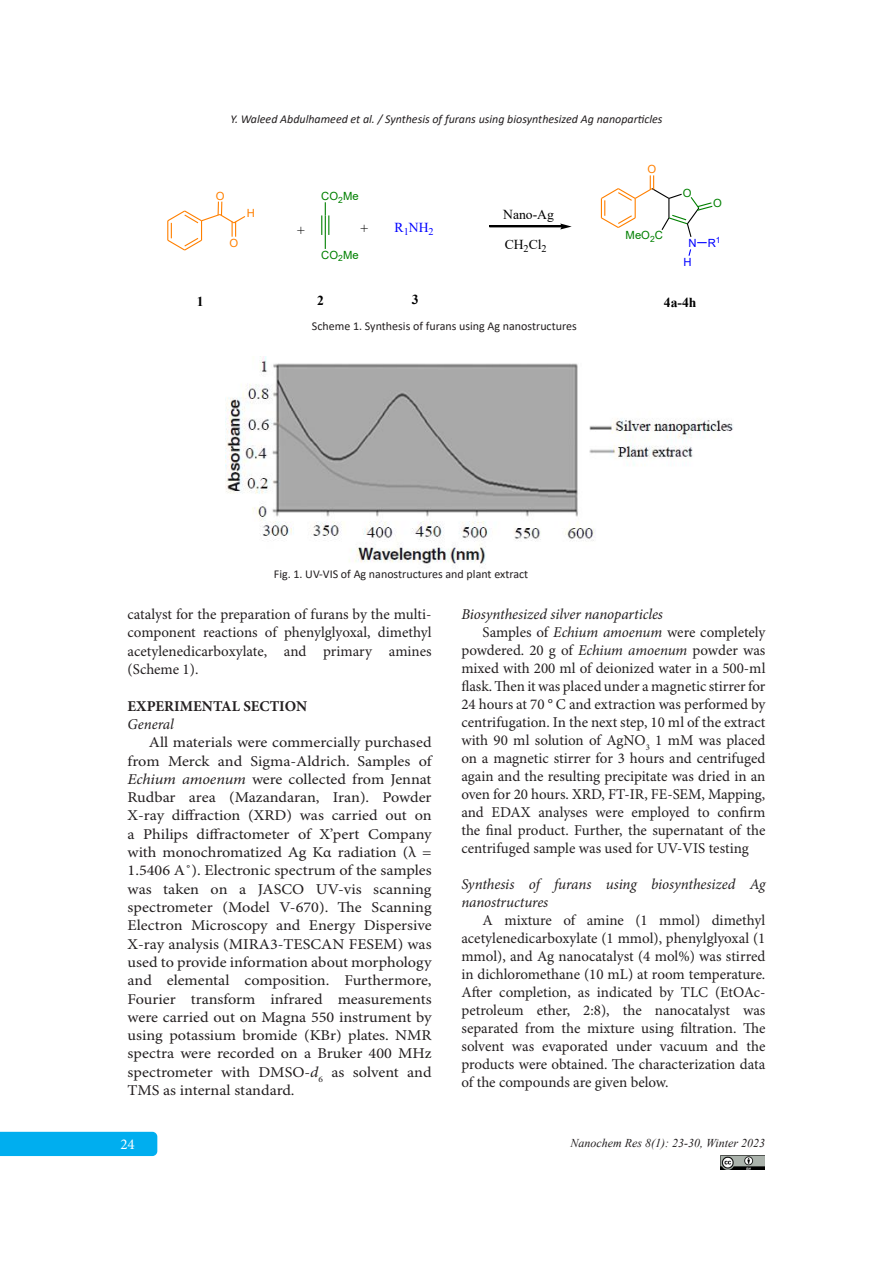
<style>
.page{position:relative;width:893px;height:1263px;background:#fff}
.page>*{position:absolute;margin:0;border:0;box-sizing:border-box;transform-origin:0 0}
.t1{font:17.55px "Times New Roman";color:#000}
.t2{font:15px/18px "Minion Pro";color:#231f20;text-align:justify}
.t3{font:15px/18.3px "Minion Pro";color:#231f20;text-align:justify;scale:1.08 1}
.t4{font:italic 15px/18px "Minion Pro";letter-spacing:-.01em;color:#231f20}
.t5{font:700 15px "Minion Pro";color:#231f20}
.t6{font:15px "Minion Pro";color:#fff}
.t7{font:14.55px "Times New Roman";color:#000}
.t8{font:13.65px "Times New Roman";color:#000}
.t9{font:700 13.65px "Times New Roman";color:#000}
.t10{font:13.65px "Times New Roman";color:#00f}
.t11{font:13.5px "Times New Roman";color:#000}
.t12{font:12.75px "Times New Roman";color:#000}
.t13{font:12px "Calibri";color:#231f20}
.t14{font:italic 12px "Calibri";color:#231f20}
.t15{font:italic 12px "Times New Roman";color:#231f20}
.t16{font:11.25px "Arial";letter-spacing:.005em;color:#008000}
.t17{font:11.25px "Arial";color:#ff8000}
.t18{font:11.25px/18.9px "Arial";color:#00f}
.t19{font:11.1px "Arial";color:#000}
.t20{font:10.5px "Arial";letter-spacing:.01em;color:#000}
.s1{font-style:italic}
</style>
<div class="page">
<div style="left:0;top:1132px;width:157px;height:24px;background:#00aeef"></div>
<img style="left:720px;top:1155px;width:44px;height:15px">
<svg style="left:321px;top:202px;width:8px;height:47px"></svg>
<svg style="left:560px;top:223px;width:12px;height:6px"></svg>
<hr style="left:490px;top:227px;width:72px;height:1px;background:#000">
<hr style="left:489px;top:226px;width:73px;height:1px;background:#000">
<svg style="left:167px;top:202px;width:79px;height:49px"></svg>
<svg style="left:600px;top:175px;width:113px;height:81px"></svg>
<img style="left:226px;top:357px;width:507px;height:208px">
<p class="t14" style="left:230px;top:111px;width:434px">Y. Waleed Abdulhameed et al. / Synthesis of furans using biosynthesized Ag nanoparticles</p>
<p class="t17" style="left:216px;top:188px;width:10px">O</p>
<p class="t17" style="left:229px;top:235px;width:10px">O</p>
<p class="t17" style="left:247px;top:206px;width:10px">H</p>
<p class="t8" style="left:297px;top:220px;width:9px">+</p>
<p class="t16" style="left:321px;top:189px;width:39px">CO<sub>2</sub>Me</p>
<p class="t8" style="left:360px;top:218px;width:9px">+</p>
<p class="t16" style="left:321px;top:247px;width:39px">CO<sub>2</sub>Me</p>
<p class="t10" style="left:395px;top:217px;width:41px">R<sub>1</sub>NH<sub>2</sub></p>
<p class="t8" style="left:503px;top:205px;width:52px">Nano-Ag</p>
<p class="t8" style="left:505px;top:235px;width:44px">CH<sub>2</sub>Cl<sub>2</sub></p>
<p class="t17" style="left:647px;top:162px;width:10px">O</p>
<p class="t16" style="left:625px;top:227px;width:39px">MeO<sub>2</sub>C</p>
<p class="t16" style="left:683px;top:185px;width:10px">O</p>
<p class="t16" style="left:713px;top:196px;width:10px">O</p>
<p class="t18" style="left:683px;top:234px;width:39px;text-indent:5px">N R<sup>1<br></sup>H</p>
<p class="t9" style="left:197px;top:291px;width:8px">1</p>
<p class="t9" style="left:317px;top:290px;width:8px">2</p>
<p class="t9" style="left:412px;top:290px;width:8px">3</p>
<p class="t9" style="left:664px;top:293px;width:34px">4a-4h</p>
<p class="t13" style="left:312px;top:318px;width:266px">Scheme 1. Synthesis of furans using Ag nanostructures</p>
<p class="t13" style="left:274px;top:566px;width:256px">Fig. 1. UV-VIS of Ag nanostructures and plant extract</p>
<p class="t20" style="left:440px;top:573px;width:10px">O</p>
<p class="t20" style="left:259px;top:605px;width:36px">MeO<sub>2</sub>C</p>
<p class="t20" style="left:329px;top:602px;width:9px">N</p>
<p class="t20" style="left:348px;top:602px;width:14px">R<sub>1</sub></p>
<p class="t4" style="left:461px;top:605px;width:203px">Biosynthesized silver nanoparticles</p>
<p class="t2" style="left:461px;top:623px;width:306px;text-indent:21px">Samples of <span class="s1">Echium amoenum</span> were completely powdered. 20 g of <span class="s1">Echium amoenum</span> powder was mixed with 200 ml of deionized water in a 500-ml flask. Then it was placed under a magnetic stirrer for 24 hours at 70 ° C and extraction was performed by centrifugation. In the next step, 10 ml of the extract with 90 ml solution of AgNO<sub>3</sub> 1 mM was placed on a magnetic stirrer for 3 hours and centrifuged again and the resulting precipitate was dried in an oven for 20 hours. XRD, FT-IR, FE-SEM, Mapping, and EDAX analyses were employed to confirm the final product. Further, the supernatant of the centrifuged sample was used for UV-VIS testing</p>
<p class="t4" style="left:461px;top:875px;width:306px">Synthesis of furans using biosynthesized Ag nanostructures</p>
<p class="t2" style="left:461px;top:911px;width:306px;text-indent:21px">A mixture of amine (1 mmol) dimethyl acetylenedicarboxylate (1 mmol), phenylglyoxal (1 mmol), and Ag nanocatalyst (4 mol%) was stirred in dichloromethane (10 mL) at room temperature.<br>After completion, as indicated by TLC (EtOAc&shy;petroleum ether, 2:8), the nanocatalyst was separated from the mixture using filtration. The solvent was evaporated under vacuum and the products were obtained. The characterization data of the compounds are given below.</p>
<p class="t2" style="left:128px;top:606px;width:306px">catalyst for the preparation of furans by the multi&shy;component reactions of phenylglyoxal, dimethyl acetylenedicarboxylate, and primary amines (Scheme 1).</p>
<p class="t5" style="left:128px;top:695px;width:181px">EXPERIMENTAL SECTION</p>
<p class="t4" style="left:128px;top:715px;width:48px">General</p>
<p class="t3" style="left:128px;top:734px;width:283px;text-indent:21px">All materials were commercially purchased from Merck and Sigma-Aldrich. Samples of <span class="s1">Echium amoenum</span> were collected from Jennat Rudbar area (Mazandaran, Iran). Powder X-ray diffraction (XRD) was carried out on a Philips diffractometer of X’pert Company with monochromatized Ag Kα radiation (λ = 1.5406 A˚). Electronic spectrum of the samples was taken on a JASCO UV-vis scanning spectrometer (Model V-670). The Scanning Electron Microscopy and Energy Dispersive X-ray analysis (MIRA3-TESCAN FESEM) was used to provide information about morphology and elemental composition. Furthermore, Fourier transform infrared measurements were carried out on Magna 550 instrument by using potassium bromide (KBr) plates. NMR spectra were recorded on a Bruker 400 MHz spectrometer with DMSO-<span class="s1">d</span><sub>6</sub> as solvent and TMS as internal standard.</p>
<p class="t19" style="left:591px;top:618px;width:28px">- <sub>H</sub></p>
<p class="t20" style="left:595px;top:625px;width:10px">O</p>
<p class="t20" style="left:627px;top:621px;width:9px">H</p>
<p class="t20" style="left:665px;top:621px;width:36px">CO<sub>2</sub>Me</p>
<p class="t20" style="left:149px;top:648px;width:36px">CO<sub>2</sub>Me</p>
<p class="t1" style="left:600px;top:662px;width:13px">II</p>
<p class="t20" style="left:248px;top:729px;width:10px">O</p>
<p class="t20" style="left:288px;top:755px;width:10px">O</p>
<p class="t20" style="left:631px;top:756px;width:9px">H</p>
<p class="t20" style="left:321px;top:767px;width:10px">O</p>
<p class="t20" style="left:315px;top:812px;width:14px">R<sup>1</sup></p>
<p class="t20" style="left:637px;top:779px;width:9px">N</p>
<p class="t20" style="left:660px;top:779px;width:14px">R<sub>1</sub></p>
<p class="t20" style="left:571px;top:783px;width:37px">MeO<sub>2</sub>C</p>
<p class="t20" style="left:229px;top:803px;width:37px">MeO<sub>2</sub>C</p>
<p class="t20" style="left:637px;top:819px;width:36px">CO<sub>2</sub>Me</p>
<p class="t20" style="left:594px;top:836px;width:9px">H</p>
<p class="t20" style="left:573px;top:840px;width:17px">HO</p>
<p class="t7" style="left:152px;top:884px;width:52px">nano-Ag</p>
<p class="t12" style="left:226px;top:884px;width:9px">=</p>
<p class="t11" style="left:140px;top:940px;width:563px">Scheme 2. Schematic mechanism for the catalytic activity of Ag nanocatalyst for the synthesis of furans</p>
<p class="t6" style="left:120px;top:1135px;width:16px">24</p>
<p class="t15" style="left:571px;top:1135px;width:196px">Nanochem Res 8(1): 23-30, Winter 2023</p>
</div>
